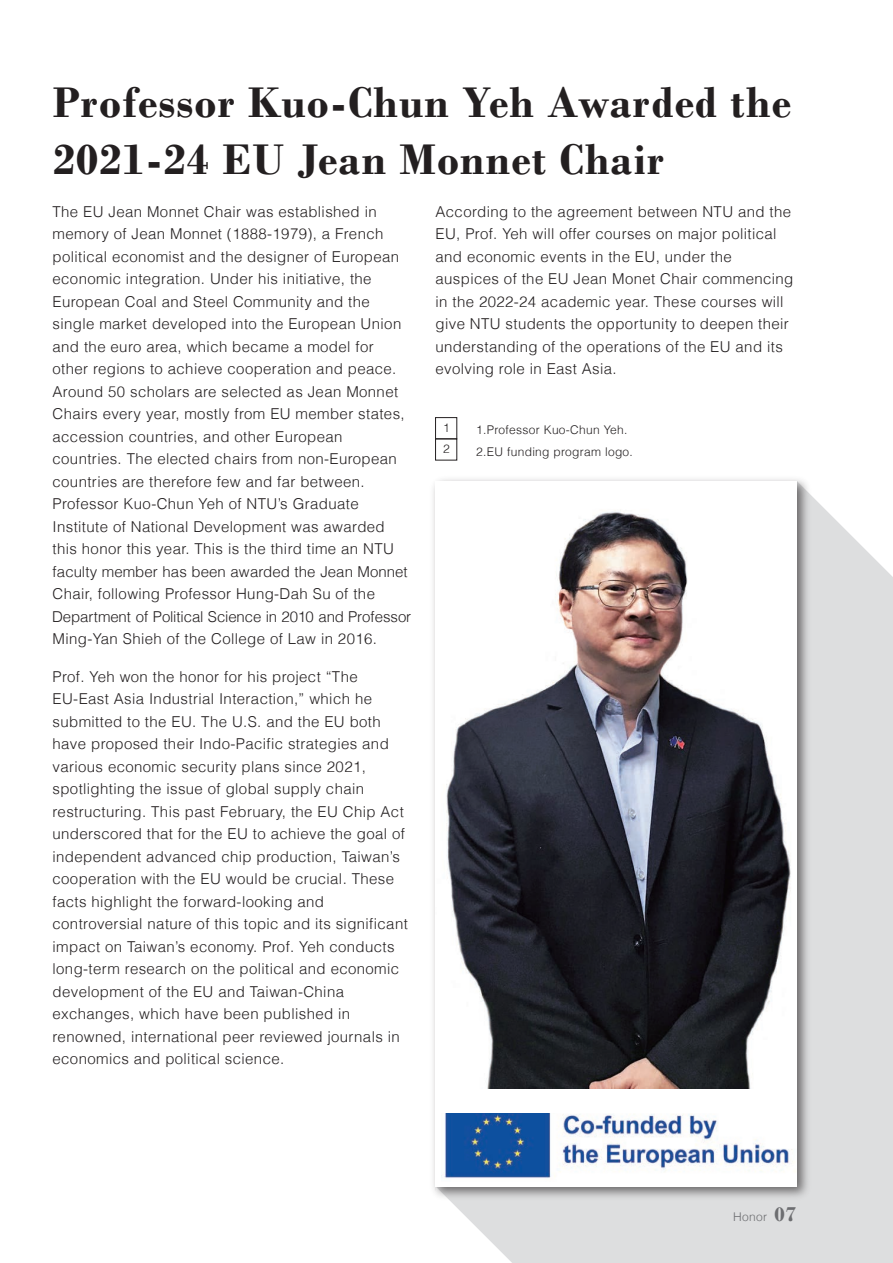
<style>
.page{position:relative;width:893px;height:1263px;background:#fff}
.page>*{position:absolute;margin:0;border:0;box-sizing:border-box;transform-origin:0 0}
.t1{font:700 45px/57px "Bodoni";letter-spacing:.025em;color:#231f20}
.t2{font:300 15px/22.5px "Helvetica LT";letter-spacing:.025em;color:#231f20}
.t3{font:300 12px/22.5px "Helvetica LT";letter-spacing:.025em;color:#231f20}
.t4{font:300 12px "Helvetica LT";letter-spacing:.025em;color:#6c6d70}
.s1{font-family:"Bodoni";font-weight:700;font-size:21px}
</style>
<div class="page">
<div style="left:452px;top:515px;width:441px;height:748px;background:#dddedf"></div>
<img style="left:433px;top:460px;width:398px;height:743px">
<div style="left:436px;top:481px;width:361px;height:705px;background:#fff"></div>
<img style="left:441px;top:1114px;width:352px;height:65px">
<img style="left:446px;top:510px;width:345px;height:578px">
<div style="left:435px;top:417px;width:22px;height:22px;border:1px solid #231f20"></div>
<div style="left:435px;top:438px;width:22px;height:22px;border:1px solid #231f20"></div>
<h1 class="t1" style="left:53px;top:74px;width:739px">Professor Kuo-Chun Yeh Awarded the<br>2021-24 EU Jean Monnet Chair</h1>
<p class="t2" style="left:52px;top:200px;width:361px">The EU Jean Monnet Chair was established in memory of Jean Monnet (1888-1979), a French political economist and the designer of European economic integration. Under his initiative, the European Coal and Steel Community and the single market developed into the European Union and the euro area, which became a model for other regions to achieve cooperation and peace.<br>Around 50 scholars are selected as Jean Monnet Chairs every year, mostly from EU member states, accession countries, and other European countries. The elected chairs from non-European countries are therefore few and far between.<br>Professor Kuo-Chun Yeh of NTU’s Graduate Institute of National Development was awarded this honor this year. This is the third time an NTU faculty member has been awarded the Jean Monnet Chair, following Professor Hung-Dah Su of the Department of Political Science in 2010 and Professor Ming-Yan Shieh of the College of Law in 2016.</p>
<p class="t2" style="left:53px;top:665px;width:357px">Prof. Yeh won the honor for his project “The EU-East Asia Industrial Interaction,” which he submitted to the EU. The U.S. and the EU both have proposed their Indo-Pacific strategies and various economic security plans since 2021, spotlighting the issue of global supply chain restructuring. This past February, the EU Chip Act underscored that for the EU to achieve the goal of independent advanced chip production, Taiwan’s cooperation with the EU would be crucial. These facts highlight the forward-looking and controversial nature of this topic and its significant impact on Taiwan’s economy. Prof. Yeh conducts long-term research on the political and economic development of the EU and Taiwan-China exchanges, which have been published in renowned, international peer reviewed journals in economics and political science.</p>
<p class="t2" style="left:436px;top:200px;width:359px">According to the agreement between NTU and the EU, Prof. Yeh will offer courses on major political and economic events in the EU, under the auspices of the EU Jean Monet Chair commencing in the 2022-24 academic year. These courses will give NTU students the opportunity to deepen their understanding of the operations of the EU and its evolving role in East Asia.</p>
<p class="t3" style="left:443px;top:417px;width:8px;line-height:21.3px">1<br>2</p>
<p class="t3" style="left:476px;top:418px;width:158px">1.Professor Kuo-Chun Yeh.<br>2.EU funding program logo.</p>
<p class="t4" style="left:733px;top:1210px;width:64px">Honor <span class="s1">07</span></p>
</div>
